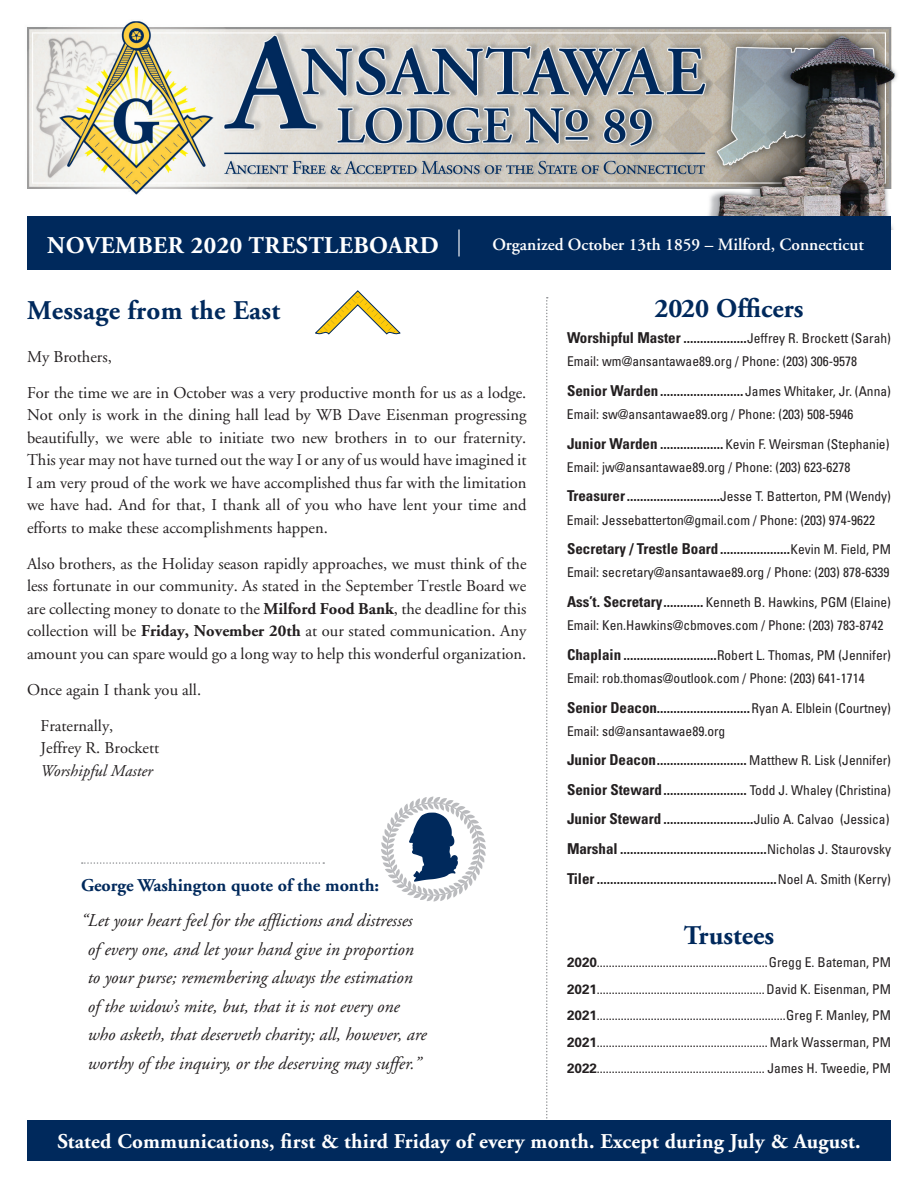
<style>
.page{position:relative;width:918px;height:1188px;background:#fff}
.page>*{position:absolute;margin:0;border:0;box-sizing:border-box;transform-origin:0 0}
.t1{font:700 27px "Adobe Garamond";letter-spacing:.01em;color:#00295c}
.t2{font:700 24px "Adobe Garamond";letter-spacing:.02em;color:#fff}
.t3{font:700 21px "Adobe Garamond";letter-spacing:.01em;color:#fff}
.t4{font:italic 18px/28.5px "Adobe Garamond";color:#231f20}
.t5{font:700 18px "Adobe Garamond";color:#00295c}
.t6{font:600 17.25px "Adobe Garamond";color:#fff}
.t7{font:16.5px/22.5px "Adobe Garamond";color:#231f20}
.t8{font:italic 16.5px "Adobe Garamond";color:#231f20}
.t9{font:700 condensed 15px/29.5px "Univers";color:#231f20;text-align:justify}
.t10{font:condensed 13.5px/26.5px "Univers";color:#231f20}
.s1{font-weight:700}
.s2{font-weight:400;font-size:13.5px}
.s3{font-weight:700;font-size:15px}
.s4{font-weight:700;font-stretch:normal}
</style>
<div class="page">
<img style="left:27px;top:21px;width:871px;height:209px">
<svg style="left:546px;top:297px;width:2px;height:822px"></svg>
<div style="left:27px;top:216px;width:864px;height:54px;background:#00295c"></div>
<div style="left:27px;top:1120px;width:864px;height:41px;background:#00295c"></div>
<svg style="left:315px;top:291px;width:85px;height:43px"></svg>
<hr style="left:458px;top:230px;width:2px;height:26px;background:#fff">
<svg style="left:381px;top:797px;width:105px;height:105px"></svg>
<svg style="left:82px;top:862px;width:242px;height:2px"></svg>
<h2 class="t2" style="left:47px;top:232px;width:393px">NOVEMBER 2020 TRESTLEBOARD</h2>
<p class="t6" style="left:492px;top:235px;width:373px">Organized October 13th 1859 – Milford, Connecticut</p>
<h1 class="t1" style="left:27px;top:296px;width:255px">Message from the East</h1>
<p class="t7" style="left:27px;top:339px;width:501px;line-height:36px">My Brothers,<br>For the time we are in October was a very productive month for us as a lodge.</p>
<p class="t7" style="left:27px;top:404px;width:501px;text-align:justify">Not only is work in the dining hall lead by WB Dave Eisenman progressing beautifully, we were able to initiate two new brothers in to our fraternity.<br>This year may not have turned out the way I or any of us would have imagined it I am very proud of the work we have accomplished thus far with the limitation we have had. And for that, I thank all of you who have lent your time and efforts to make these accomplishments happen.</p>
<p class="t7" style="left:27px;top:553px;width:501px;text-align:justify">Also brothers, as the Holiday season rapidly approaches, we must think of the less fortunate in our community. As stated in the September Trestle Board we are collecting money to donate to the <span class="s1">Milford Food Bank</span>, the deadline for this collection will be <span class="s1">Friday, November 20th</span> at our stated communication. Any amount you can spare would go a long way to help this wonderful organization.</p>
<p class="t7" style="left:40px;top:672px;width:162px;line-height:36px;text-indent:-13px">Once again I thank you all.<br>Fraternally,</p>
<p class="t7" style="left:40px;top:737px;width:120px">Jeffrey R. Brockett</p>
<p class="t8" style="left:40px;top:762px;width:114px">Worshipful Master</p>
<h3 class="t5" style="left:81px;top:875px;width:300px">George Washington quote of the month:</h3>
<p class="t4" style="left:88px;top:907px;width:340px;text-indent:-7px">“Let your heart feel for the afflictions and distresses of every one, and let your hand give in proportion to your purse; remembering always the estimation of the widow’s mite, but, that it is not every one who asketh, that deserveth charity; all, however, are worthy of the inquiry, or the deserving may suffer.”</p>
<h1 class="t1" style="left:654px;top:293px;width:151px">2020 Officers</h1>
<p class="t9" style="left:567px;top:323px;width:326px">Worshipful Master ...................<span class="s2">Jeffrey R. Brockett (Sarah)</span></p>
<p class="t10" style="left:567px;top:348px;width:292px">Email: wm@ansantawae89.org / Phone: (203) 306-9578</p>
<p class="t9" style="left:567px;top:376px;width:326px">Senior Warden.........................<span class="s2">James Whitaker, Jr. (Anna)</span></p>
<p class="t10" style="left:567px;top:401px;width:288px">Email: sw@ansantawae89.org / Phone: (203) 508-5946</p>
<p class="t9" style="left:567px;top:428px;width:324px">Junior Warden ................... <span class="s2">Kevin F. Weirsman (Stephanie)</span></p>
<p class="t10" style="left:567px;top:454px;width:285px">Email: jw@ansantawae89.org / Phone: (203) 623-6278</p>
<p class="t9" style="left:567px;top:481px;width:326px">Treasurer............................<span class="s2">Jesse T. Batterton, PM (Wendy)</span></p>
<p class="t10" style="left:567px;top:506px;width:310px">Email: Jessebatterton@gmail.com / Phone: (203) 974-9622</p>
<p class="t9" style="left:567px;top:534px;width:326px">Secretary / Trestle Board.....................<span class="s2">Kevin M. Field, PM</span></p>
<p class="t10" style="left:567px;top:558px;width:326px;line-height:29.5px">Email: secretary@ansantawae89.org / Phone: (203) 878-6339<br><span class="s3">Ass’t. Secretary............</span> Kenneth B. Hawkins, PGM (Elaine)</p>
<p class="t10" style="left:567px;top:612px;width:318px">Email: Ken.Hawkins@cbmoves.com / Phone: (203) 783-8742</p>
<p class="t9" style="left:567px;top:640px;width:326px">Chaplain ............................<span class="s2">Robert L. Thomas, PM (Jennifer)</span></p>
<p class="t10" style="left:567px;top:665px;width:299px">Email: rob.thomas@outlook.com / Phone: (203) 641-1714</p>
<p class="t9" style="left:567px;top:692px;width:326px">Senior Deacon............................<span class="s2">Ryan A. Elblein (Courtney)</span></p>
<p class="t10" style="left:567px;top:718px;width:160px">Email: sd@ansantawae89.org</p>
<p class="t9" style="left:567px;top:745px;width:326px">Junior Deacon........................... <span class="s2">Matthew R. Lisk (Jennifer)<br></span>Senior Steward......................... <span class="s2">Todd J. Whaley (Christina)<br></span>Junior Steward ...........................<span class="s2">Julio A. Calvao (Jessica)<br></span>Marshal ............................................<span class="s2">Nicholas J. Staurovsky </span>Tiler ......................................................<span class="s2">Noel A. Smith (Kerry)</span></p>
<h1 class="t1" style="left:684px;top:921px;width:92px">Trustees</h1>
<p class="t10" style="left:567px;top:949px;width:326px;text-align:justify"><span class="s4">2020</span>.........................................................Gregg E. Bateman, PM <span class="s4">2021</span>........................................................David K. Eisenman, PM <span class="s4">2021</span>...............................................................Greg F. Manley, PM <span class="s4">2021</span>......................................................... Mark Wasserman, PM <span class="s4">2022</span>........................................................ James H. Tweedie, PM</p>
<h3 class="t3" style="left:57px;top:1130px;width:805px">Stated Communications, first &amp; third Friday of every month. Except during July &amp; August.</h3>
</div>
